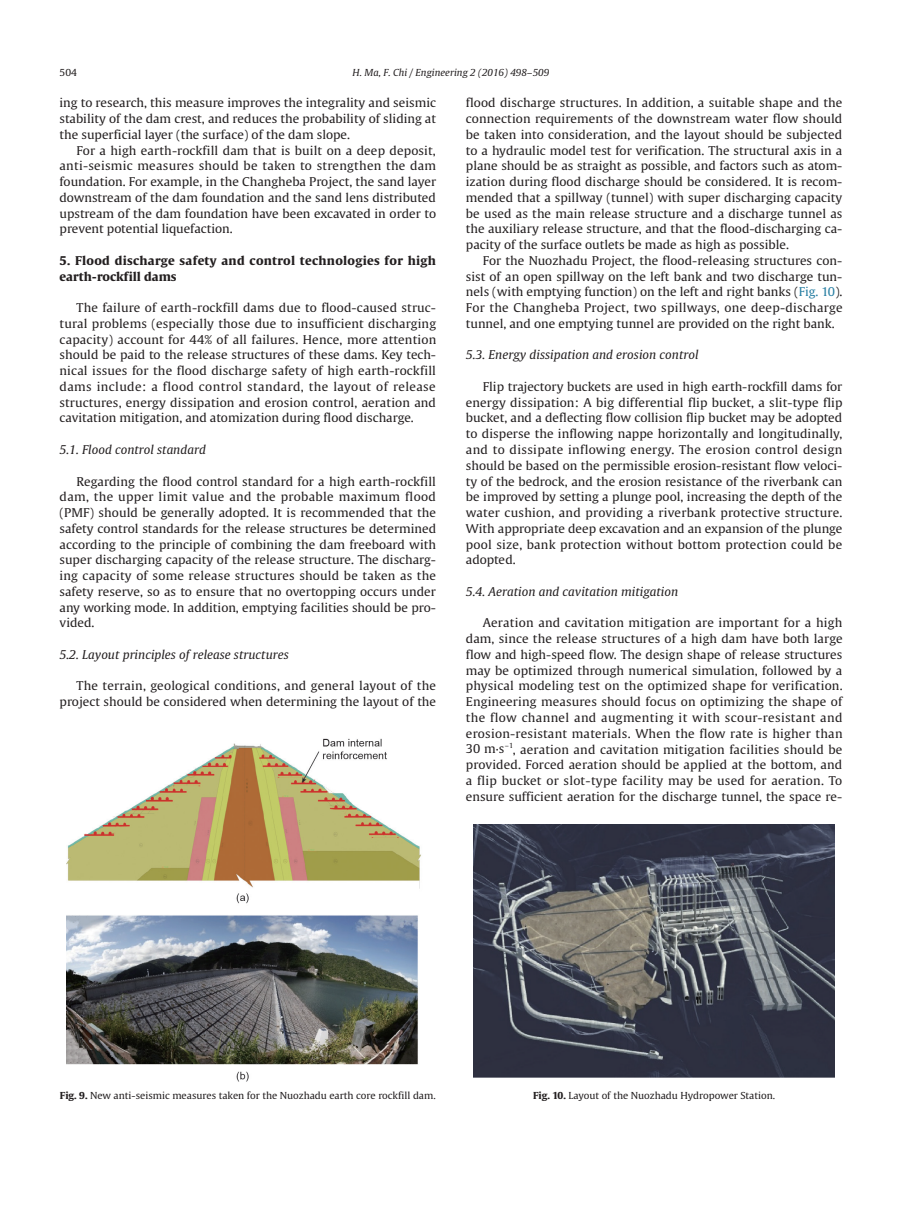
<style>
.page{position:relative;width:919px;height:1217px;background:#fff}
.page>*{position:absolute;margin:0;border:0;box-sizing:border-box;transform-origin:0 0}
.t1{font:12px/15.8px "Gulliver";color:#231f20;text-align:justify;scale:1.04 1}
.t2{font:italic 12px "Gulliver";color:#231f20;scale:1.04 1}
.t3{font:700 12px/15.8px "Gulliver";letter-spacing:.025em;color:#231f20;scale:1.04 1}
.t4{font:9.6px "Gulliver";color:#231f20;scale:1.04 1}
.t5{font:italic 9.6px "Gulliver";color:#231f20;scale:1.04 1}
.t6{font:7.05px "Gulliver";color:#231f20;scale:1.04 1}
.s1{color:#277ea2}
.s2{font-weight:700}
</style>
<div class="page">
<img style="left:67px;top:738px;width:354px;height:344px">
<img style="left:473px;top:824px;width:361px;height:253px">
<p class="t4" style="left:60px;top:67px;width:18px">504</p>
<p class="t5" style="left:352px;top:67px;width:191px">H. Ma, F. Chi / Engineering 2 (2016) 498–509</p>
<p class="t1" style="left:60px;top:95px;width:363px">ing to research, this measure improves the integrality and seismic stability of the dam crest, and reduces the probability of sliding at the superficial layer (the surface) of the dam slope.</p>
<p class="t1" style="left:60px;top:142px;width:363px;text-indent:17px">For a high earth-rockfill dam that is built on a deep deposit, anti-seismic measures should be taken to strengthen the dam foundation. For example, in the Changheba Project, the sand layer downstream of the dam foundation and the sand lens distributed upstream of the dam foundation have been excavated in order to prevent potential liquefaction.</p>
<p class="t3" style="left:60px;top:252px;width:363px">5. Flood discharge safety and control technologies for high earth-rockfill dams</p>
<p class="t1" style="left:60px;top:300px;width:363px;text-indent:17px">The failure of earth-rockfill dams due to flood-caused struc&shy;tural problems (especially those due to insufficient discharging capacity) account for 44% of all failures. Hence, more attention should be paid to the release structures of these dams. Key tech&shy;nical issues for the flood discharge safety of high earth-rockfill dams include: a flood control standard, the layout of release structures, energy dissipation and erosion control, aeration and cavitation mitigation, and atomization during flood discharge.</p>
<p class="t2" style="left:60px;top:442px;width:142px">5.1. Flood control standard</p>
<p class="t1" style="left:60px;top:473px;width:363px;text-indent:17px">Regarding the flood control standard for a high earth-rockfill dam, the upper limit value and the probable maximum flood (PMF) should be generally adopted. It is recommended that the safety control standards for the release structures be determined according to the principle of combining the dam freeboard with super discharging capacity of the release structure. The discharg&shy;ing capacity of some release structures should be taken as the safety reserve, so as to ensure that no overtopping occurs under any working mode. In addition, emptying facilities should be pro&shy;vided.</p>
<p class="t2" style="left:60px;top:647px;width:222px">5.2. Layout principles of release structures</p>
<p class="t1" style="left:60px;top:678px;width:363px;text-align:right">The terrain, geological conditions, and general layout of the project should be considered when determining the layout of the</p>
<p class="t1" style="left:466px;top:95px;width:363px">flood discharge structures. In addition, a suitable shape and the connection requirements of the downstream water flow should be taken into consideration, and the layout should be subjected to a hydraulic model test for verification. The structural axis in a plane should be as straight as possible, and factors such as atom&shy;ization during flood discharge should be considered. It is recom&shy;mended that a spillway (tunnel) with super discharging capacity be used as the main release structure and a discharge tunnel as the auxiliary release structure, and that the flood-discharging ca&shy;pacity of the surface outlets be made as high as possible.</p>
<p class="t1" style="left:466px;top:252px;width:364px;text-indent:17px">For the Nuozhadu Project, the flood-releasing structures con&shy;sist of an open spillway on the left bank and two discharge tun&shy;nels (with emptying function) on the left and right banks (<span class="s1">Fig. 10</span>).<br>For the Changheba Project, two spillways, one deep-discharge tunnel, and one emptying tunnel are provided on the right bank.</p>
<p class="t2" style="left:466px;top:348px;width:225px">5.3. Energy dissipation and erosion control</p>
<p class="t1" style="left:466px;top:378px;width:363px;text-indent:17px">Flip trajectory buckets are used in high earth-rockfill dams for energy dissipation: A big differential flip bucket, a slit-type flip bucket, and a deflecting flow collision flip bucket may be adopted to disperse the inflowing nappe horizontally and longitudinally, and to dissipate inflowing energy. The erosion control design should be based on the permissible erosion-resistant flow veloci&shy;ty of the bedrock, and the erosion resistance of the riverbank can be improved by setting a plunge pool, increasing the depth of the water cushion, and providing a riverbank protective structure.<br>With appropriate deep excavation and an expansion of the plunge pool size, bank protection without bottom protection could be adopted.</p>
<p class="t2" style="left:466px;top:584px;width:206px">5.4. Aeration and cavitation mitigation</p>
<p class="t1" style="left:466px;top:615px;width:364px;text-indent:17px">Aeration and cavitation mitigation are important for a high dam, since the release structures of a high dam have both large flow and high-speed flow. The design shape of release structures may be optimized through numerical simulation, followed by a physical modeling test on the optimized shape for verification.<br>Engineering measures should focus on optimizing the shape of the flow channel and augmenting it with scour-resistant and erosion-resistant materials. When the flow rate is higher than 30 m·s</p>
<p class="t6" style="left:504px;top:740px;width:10px">–1</p>
<p class="t1" style="left:466px;top:741px;width:363px;text-indent:47px">, aeration and cavitation mitigation facilities should be provided. Forced aeration should be applied at the bottom, and a flip bucket or slot-type facility may be used for aeration. To ensure sufficient aeration for the discharge tunnel, the space re-</p>
<p class="t4" style="left:60px;top:1088px;width:363px"><span class="s2">Fig. 9.</span> New anti-seismic measures taken for the Nuozhadu earth core rockfill dam.</p>
<p class="t4" style="left:533px;top:1088px;width:234px"><span class="s2">Fig. 10.</span> Layout of the Nuozhadu Hydropower Station.</p>
</div>
